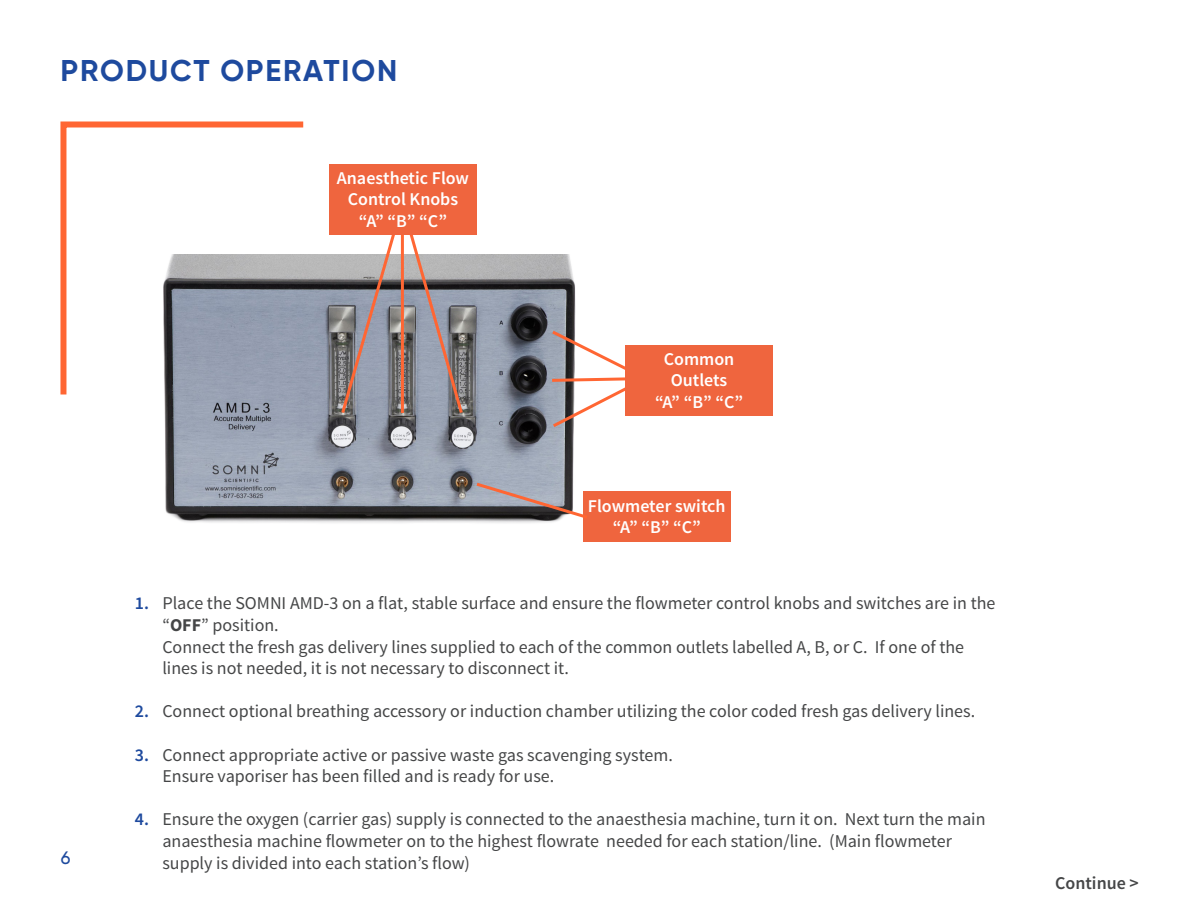
<style>
.page{position:relative;width:1188px;height:918px;background:#fff}
.page>*{position:absolute;margin:0;border:0;box-sizing:border-box;transform-origin:0 0}
.t1{font:700 30px "Gilroy";letter-spacing:.06em;color:#1e4a9e}
.t2{font:18px/21.6px "Source Sans Pro";color:#454647}
.t3{font:600 18px/21.6px "Source Sans Pro";color:#fff;text-align:center}
.t4{font:600 18px "Source Sans Pro";color:#454647}
.t5{font:600 18px "Source Sans Pro";color:#1e4a9e}
.t6{font:500 18px "Gilroy";color:#1e4a9e}
.s1{font-weight:700}
</style>
<div class="page">
<svg style="left:60px;top:121px;width:249px;height:274px"></svg>
<img style="left:114px;top:255px;width:462px;height:268px">
<svg style="left:339px;top:234px;width:126px;height:182px;background:#9f9699"></svg>
<div style="left:329px;top:164px;width:148px;height:70px;background:#ef653e"></div>
<svg style="left:549px;top:328px;width:97px;height:102px"></svg>
<div style="left:626px;top:345px;width:147px;height:70px;background:#ef653e"></div>
<div style="left:583px;top:491px;width:147px;height:51px;background:#ef653e"></div>
<svg style="left:473px;top:480px;width:114px;height:41px;background:#93898b"></svg>
<p class="t1" style="left:61px;top:52px;width:338px">PRODUCT OPERATION</p>
<p class="t3" style="left:337px;top:167px;width:134px">Anaesthetic Flow<br>Control Knobs</p>
<p class="t3" style="left:359px;top:210px;width:90px">“A” “B” “C”</p>
<p class="t3" style="left:664px;top:348px;width:72px">Common</p>
<p class="t3" style="left:671px;top:370px;width:58px">Outlets</p>
<p class="t3" style="left:655px;top:391px;width:90px">“A” “B” “C”</p>
<p class="t3" style="left:588px;top:496px;width:139px">Flowmeter switch</p>
<p class="t3" style="left:613px;top:517px;width:90px">“A” “B” “C”</p>
<p class="t2" style="left:162px;top:593px;width:835px">Place the SOMNI AMD-3 on a flat, stable surface and ensure the flowmeter control knobs and switches are in the “<span class="s1">OFF</span>” position.</p>
<p class="t2" style="left:162px;top:636px;width:803px">Connect the fresh gas delivery lines supplied to each of the common outlets labelled A, B, or C. If one of the lines is not needed, it is not necessary to disconnect it.</p>
<p class="t2" style="left:162px;top:701px;width:814px">Connect optional breathing accessory or induction chamber utilizing the color coded fresh gas delivery lines.</p>
<p class="t2" style="left:162px;top:744px;width:512px">Connect appropriate active or passive waste gas scavenging system.</p>
<p class="t2" style="left:162px;top:766px;width:393px">Ensure vaporiser has been filled and is ready for use.</p>
<p class="t2" style="left:162px;top:809px;width:825px">Ensure the oxygen (carrier gas) supply is connected to the anaesthesia machine, turn it on. Next turn the main anaesthesia machine flowmeter on to the highest flowrate needed for each station/line. (Main flowmeter</p>
<p class="t5" style="left:135px;top:592px;width:16px">1.</p>
<p class="t5" style="left:135px;top:700px;width:16px">2.</p>
<p class="t5" style="left:135px;top:743px;width:16px">3.</p>
<p class="t5" style="left:135px;top:808px;width:16px">4.</p>
<p class="t6" style="left:61px;top:847px;width:11px">6</p>
<p class="t2" style="left:162px;top:852px;width:309px">supply is divided into each station’s flow)</p>
<p class="t4" style="left:1055px;top:871px;width:85px">Continue &gt;</p>
</div>
